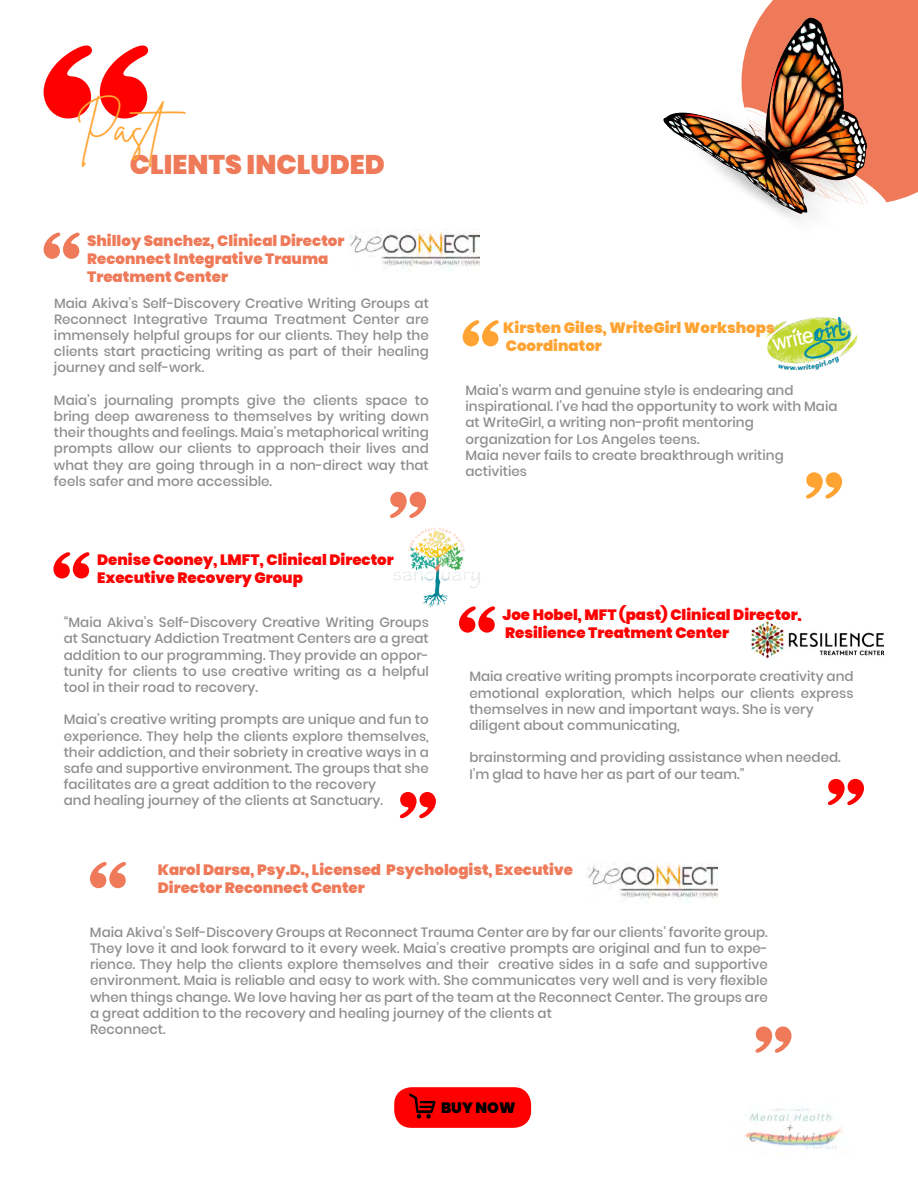
<style>
.page{position:relative;width:918px;height:1188px;background:#fff}
.page>*{position:absolute;margin:0;border:0;box-sizing:border-box;transform-origin:0 0}
.t1{font:45px "Brittany Signature";color:#ffa433}
.t2{font:900 27px "Poppins";color:#ef7a59}
.t3{font:900 15px/18px "Poppins";color:#ef7a59}
.t4{font:900 15px/18px "Poppins";color:#f00}
.t5{font:900 15px/18px "Poppins";color:#ffa433}
.t6{font:900 15px "Poppins";color:#000}
.t7{font:500 13.5px/16.2px "Poppins";color:#8e8e8d}
</style>
<div class="page">
<img style="left:742px;top:1108px;width:101px;height:41px">
<svg style="left:44px;top:233px;width:36px;height:26px"></svg>
<svg style="left:100px;top:45px;width:48px;height:73px"></svg>
<svg style="left:44px;top:45px;width:48px;height:73px"></svg>
<svg style="left:390px;top:492px;width:36px;height:26px"></svg>
<img style="left:350px;top:230px;width:129px;height:38px">
<svg style="left:459px;top:606px;width:36px;height:27px"></svg>
<svg style="left:828px;top:779px;width:36px;height:26px"></svg>
<img style="left:750px;top:621px;width:134px;height:37px">
<svg style="left:53px;top:552px;width:36px;height:26px"></svg>
<svg style="left:400px;top:792px;width:36px;height:26px"></svg>
<img style="left:393px;top:527px;width:92px;height:82px">
<svg style="left:463px;top:320px;width:36px;height:26px"></svg>
<svg style="left:806px;top:472px;width:36px;height:27px"></svg>
<img style="left:766px;top:316px;width:91px;height:55px">
<svg style="left:90px;top:862px;width:36px;height:26px"></svg>
<svg style="left:756px;top:1026px;width:36px;height:27px"></svg>
<img style="left:588px;top:862px;width:130px;height:38px">
<img style="left:667px;top:0;width:251px;height:220px">
<img style="left:757px;top:164px;width:29px;height:31px">
<img style="left:807px;top:112px;width:40px;height:26px">
<div style="left:394px;top:1087px;width:137px;height:41px;background:#f00;border-radius:17px"></div>
<svg style="left:409px;top:1093px;width:27px;height:26px"></svg>
<h1 class="t1" style="left:76px;top:99px;width:114px">Past</h1>
<h2 class="t2" style="left:130px;top:149px;width:257px">CLIENTS INCLUDED</h2>
<p class="t3" style="left:87px;top:232px;width:259px">Shilloy Sanchez, Clinical Director<br>Reconnect Integrative Trauma<br>Treatment Center</p>
<p class="t7" style="left:54px;top:295px;width:376px;text-align:justify">Maia Akiva’s Self-Discovery Creative Writing Groups at Reconnect Integrative Trauma Treatment Center are immensely helpful groups for our clients. They help the clients start practicing writing as part of their healing journey and self-work.</p>
<p class="t7" style="left:54px;top:392px;width:376px;text-align:justify">Maia’s journaling prompts give the clients space to bring deep awareness to themselves by writing down their thoughts and feelings. Maia’s metaphorical writing prompts allow our clients to approach their lives and what they are going through in a non-direct way that feels safer and more accessible.</p>
<p class="t4" style="left:97px;top:551px;width:298px">Denise Cooney, LMFT, Clinical Director<br>Executive Recovery Group</p>
<p class="t7" style="left:64px;top:614px;width:367px;text-align:justify">“Maia Akiva’s Self-Discovery Creative Writing Groups at Sanctuary Addiction Treatment Centers are a great addition to our programming. They provide an oppor&shy;tunity for clients to use creative writing as a helpful tool in their road to recovery.</p>
<p class="t7" style="left:64px;top:712px;width:367px">Maia’s creative writing prompts are unique and fun to experience. They help the clients explore themselves, their addiction, and their sobriety in creative ways in a safe and supportive environment. The groups that she facilitates are a great addition to the recovery<br>and healing journey of the clients at Sanctuary.</p>
<p class="t5" style="left:503px;top:319px;width:273px">Kirsten Giles, WriteGirl Workshops<br>Coordinator</p>
<p class="t7" style="left:466px;top:382px;width:374px">Maia’s warm and genuine style is endearing and inspirational. I’ve had the opportunity to work with Maia at WriteGirl, a writing non-profit mentoring organization for Los Angeles teens.<br>Maia never fails to create breakthrough writing activities</p>
<p class="t4" style="left:503px;top:605px;width:301px">Joe Hobel, MFT (past) Clinical Director,<br>Resilience Treatment Center</p>
<p class="t7" style="left:469px;top:669px;width:386px">Maia creative writing prompts incorporate creativity and emotional exploration, which helps our clients express themselves in new and important ways. She is very diligent about communicating,</p>
<p class="t7" style="left:469px;top:750px;width:373px">brainstorming and providing assistance when needed.<br>I’m glad to have her as part of our team.”</p>
<p class="t3" style="left:158px;top:861px;width:417px">Karol Darsa, Psy.D., Licensed Psychologist, Executive<br>Director Reconnect Center</p>
<p class="t7" style="left:90px;top:924px;width:679px">Maia Akiva’s Self-Discovery Groups at Reconnect Trauma Center are by far our clients’ favorite group.<br>They love it and look forward to it every week. Maia’s creative prompts are original and fun to expe&shy;rience. They help the clients explore themselves and their creative sides in a safe and supportive environment. Maia is reliable and easy to work with. She communicates very well and is very flexible when things change. We love having her as part of the team at the Reconnect Center. The groups are a great addition to the recovery and healing journey of the clients at<br>Reconnect.</p>
<p class="t6" style="left:441px;top:1099px;width:76px">BUY NOW</p>
</div>
